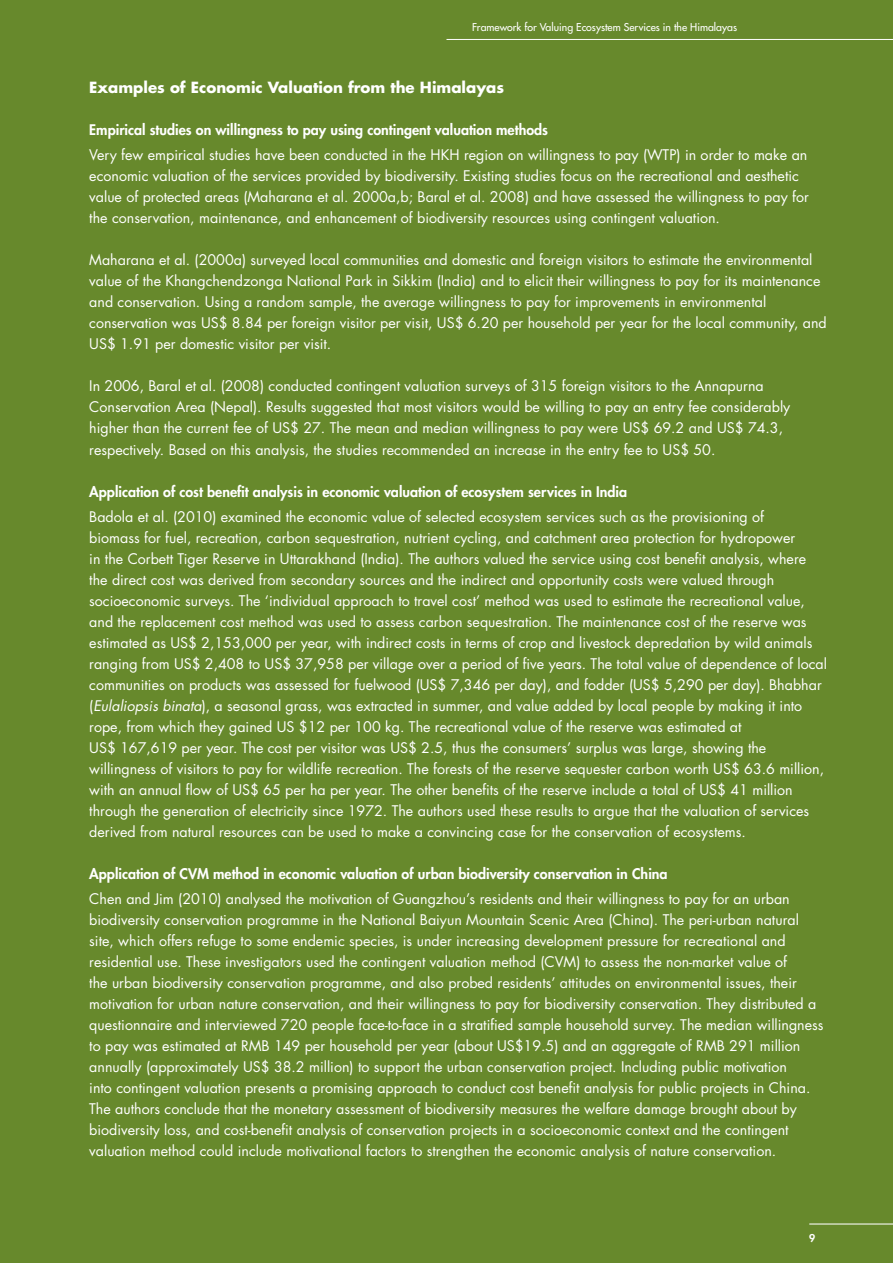
<style>
.page{position:relative;width:893px;height:1263px;background:#67892c}
.page>*{position:absolute;margin:0;border:0;box-sizing:border-box;transform-origin:0 0}
.Box_text{font:700 15px "Futura Std";color:#fff}
.Box_text-2{font:14.25px/21px "Futura Std";color:#fff}
.Box_text-3{font:800 14.25px "Futura Std";color:#fff}
.Body{font:500 10.5px "Futura Std";color:#fff}
.t1{font:800 10.5px "Futura Std";color:#fff}
.s1{font-style:italic}
</style>
<div class="page">
<hr style="left:446px;top:39px;width:447px;height:1px;background:#fff">
<hr style="left:809px;top:1223px;width:84px;height:1px;background:#fff">
<p class="Body" style="left:472px;top:21px;width:266px">Framework for Valuing Ecosystem Services in the Himalayas</p>
<p class="Box_text" style="left:89px;top:78px;width:416px">Examples of Economic Valuation from the Himalayas</p>
<p class="Box_text-3" style="left:89px;top:121px;width:460px">Empirical studies on willingness to pay using contingent valuation methods</p>
<p class="Box_text-2" style="left:89px;top:145px;width:721px">Very few empirical studies have been conducted in the HKH region on willingness to pay (WTP) in order to make an economic valuation of the services provided by biodiversity. Existing studies focus on the recreational and aesthetic value of protected areas (Maharana et al. 2000a,b; Baral et al. 2008) and have assessed the willingness to pay for the conservation, maintenance, and enhancement of biodiversity resources using contingent valuation.</p>
<p class="Box_text-2" style="left:89px;top:250px;width:739px">Maharana et al. (2000a) surveyed local communities and domestic and foreign visitors to estimate the environmental value of the Khangchendzonga National Park in Sikkim (India) and to elicit their willingness to pay for its maintenance and conservation. Using a random sample, the average willingness to pay for improvements in environmental conservation was US$ 8.84 per foreign visitor per visit, US$ 6.20 per household per year for the local community, and US$ 1.91 per domestic visitor per visit.</p>
<p class="Box_text-2" style="left:89px;top:376px;width:703px">In 2006, Baral et al. (2008) conducted contingent valuation surveys of 315 foreign visitors to the Annapurna Conservation Area (Nepal). Results suggested that most visitors would be willing to pay an entry fee considerably higher than the current fee of US$ 27. The mean and median willingness to pay were US$ 69.2 and US$ 74.3, respectively. Based on this analysis, the studies recommended an increase in the entry fee to US$ 50.</p>
<p class="Box_text-3" style="left:89px;top:482px;width:539px">Application of cost benefit analysis in economic valuation of ecosystem services in India</p>
<p class="Box_text-2" style="left:89px;top:506px;width:739px">Badola et al. (2010) examined the economic value of selected ecosystem services such as the provisioning of<br>biomass for fuel, recreation, carbon sequestration, nutrient cycling, and catchment area protection for hydropower<br>in the Corbett Tiger Reserve in Uttarakhand (India). The authors valued the service using cost benefit analysis, where the direct cost was derived from secondary sources and the indirect and opportunity costs were valued through socioeconomic surveys. The ‘individual approach to travel cost’ method was used to estimate the recreational value, and the replacement cost method was used to assess carbon sequestration. The maintenance cost of the reserve was estimated as US$ 2,153,000 per year, with indirect costs in terms of crop and livestock depredation by wild animals ranging from US$ 2,408 to US$ 37,958 per village over a period of five years. The total value of dependence of local communities on products was assessed for fuelwood (US$ 7,346 per day), and fodder (US$ 5,290 per day). Bhabhar (<span class="s1">Eulaliopsis binata</span>), a seasonal grass, was extracted in summer, and value added by local people by making it into rope, from which they gained US $12 per 100 kg. The recreational value of the reserve was estimated at<br>US$ 167,619 per year. The cost per visitor was US$ 2.5, thus the consumers’ surplus was large, showing the willingness of visitors to pay for wildlife recreation. The forests of the reserve sequester carbon worth US$ 63.6 million, with an annual flow of US$ 65 per ha per year. The other benefits of the reserve include a total of US$ 41 million through the generation of electricity since 1972. The authors used these results to argue that the valuation of services derived from natural resources can be used to make a convincing case for the conservation of ecosystems.</p>
<p class="Box_text-3" style="left:89px;top:864px;width:580px">Application of CVM method in economic valuation of urban biodiversity conservation in China</p>
<p class="Box_text-2" style="left:89px;top:888px;width:736px">Chen and Jim (2010) analysed the motivation of Guangzhou’s residents and their willingness to pay for an urban biodiversity conservation programme in the National Baiyun Mountain Scenic Area (China). The peri-urban natural site, which offers refuge to some endemic species, is under increasing development pressure for recreational and residential use. These investigators used the contingent valuation method (CVM) to assess the non-market value of<br>the urban biodiversity conservation programme, and also probed residents’ attitudes on environmental issues, their motivation for urban nature conservation, and their willingness to pay for biodiversity conservation. They distributed a questionnaire and interviewed 720 people face-to-face in a stratified sample household survey. The median willingness to pay was estimated at RMB 149 per household per year (about US$19.5) and an aggregate of RMB 291 million annually (approximately US$ 38.2 million) to support the urban conservation project. Including public motivation<br>into contingent valuation presents a promising approach to conduct cost benefit analysis for public projects in China.<br>The authors conclude that the monetary assessment of biodiversity measures the welfare damage brought about by biodiversity loss, and cost-benefit analysis of conservation projects in a socioeconomic context and the contingent valuation method could include motivational factors to strengthen the economic analysis of nature conservation.</p>
<p class="t1" style="left:809px;top:1231px;width:8px">9</p>
</div>
